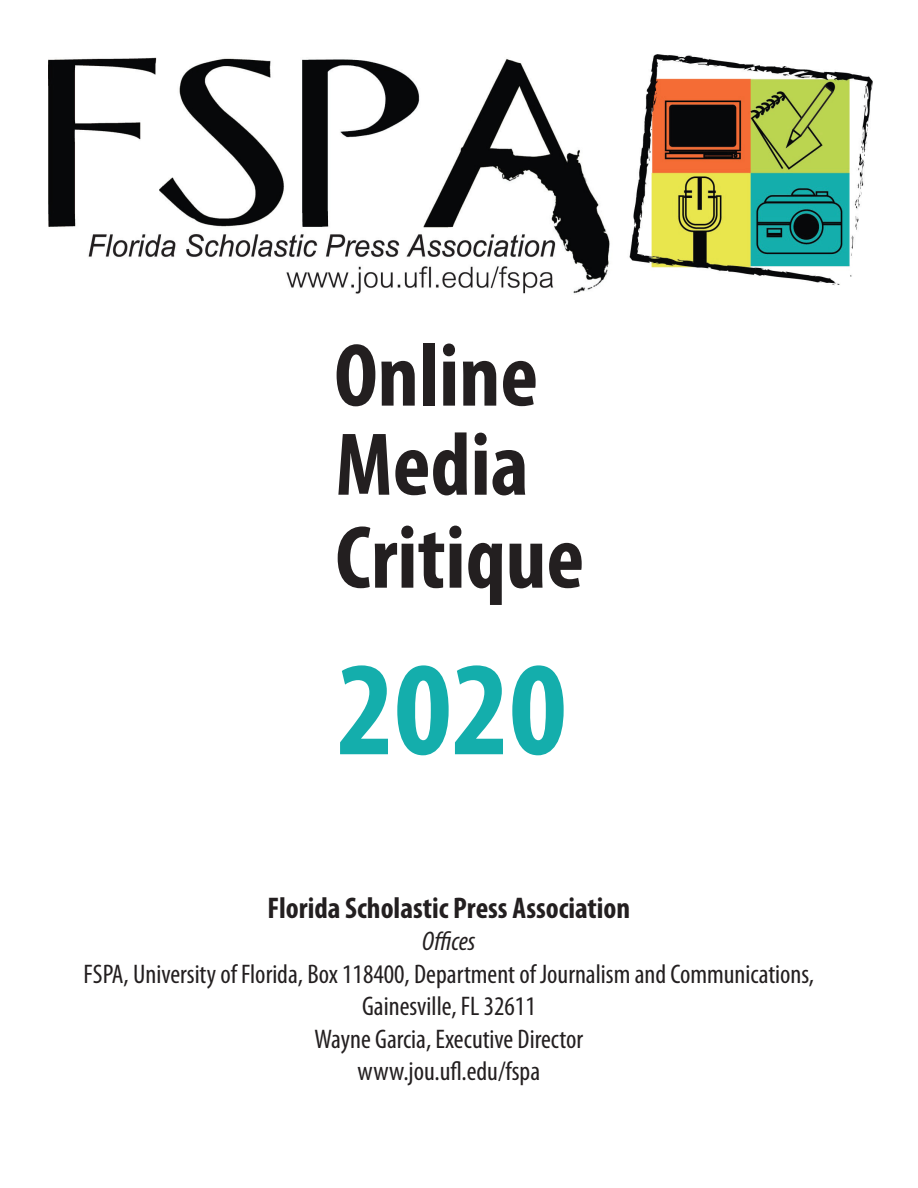
<style>
.page{position:relative;width:918px;height:1188px;background:#fff}
.page>*{position:absolute;margin:0;border:0;box-sizing:border-box;transform-origin:0 0}
.t1{font:700 condensed 135px "Myriad Pro";color:#14aeac}
.t2{font:700 condensed 90px/91.1px "Myriad Pro";color:#231f20}
.t3{font:700 condensed 30px "Myriad Pro";color:#231f20}
.t4{font:condensed 27px "Myriad Pro";color:#231f20}
.t5{font:italic condensed 27px "Myriad Pro";color:#231f20}
</style>
<div class="page">
<img style="left:48px;top:54px;width:824px;height:240px">
<p class="t2" style="left:334px;top:328px;width:251px">Online<br>Media<br>Critique</p>
<p class="t1" style="left:337px;top:625px;width:232px">2020</p>
<p class="t3" style="left:268px;top:889px;width:364px">Florida Scholastic Press Association</p>
<p class="t5" style="left:422px;top:925px;width:55px">Offices</p>
<p class="t4" style="left:84px;top:958px;width:732px">FSPA, University of Florida, Box 118400, Department of Journalism and Communications,</p>
<p class="t4" style="left:362px;top:990px;width:175px">Gainesville, FL 32611</p>
<p class="t4" style="left:315px;top:1022px;width:270px">Wayne Garcia, Executive Director</p>
<p class="t4" style="left:358px;top:1055px;width:184px">www.jou.ufl.edu/fspa</p>
</div>
